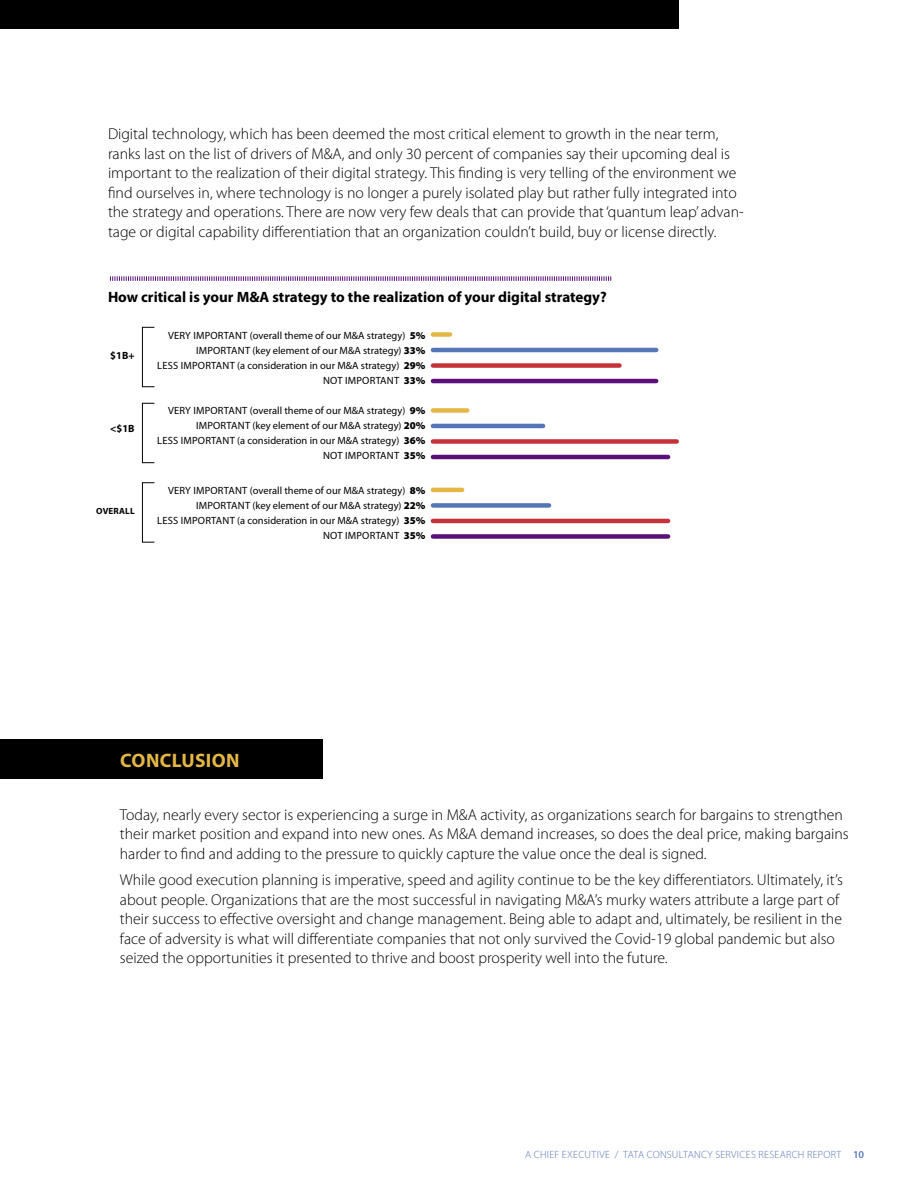
<style>
.page{position:relative;width:918px;height:1188px;background:#fff}
.page>*{position:absolute;margin:0;border:0;box-sizing:border-box;transform-origin:0 0}
.t1{font:700 19.5px "Myriad Pro";letter-spacing:.015em;color:#e4b745}
.t2{font:300 15.75px/19.5px "Myriad Pro";color:#000}
.t3{font:700 15px "Myriad Pro";color:#000}
.t4{font:10.5px/15px "Myriad Pro";color:#000;text-align:right}
.t5{font:300 10.5px "Myriad Pro";letter-spacing:.025em;color:#5677b7}
.t6{font:700 10.5px "Myriad Pro";color:#000}
.t7{font:700 9px "Myriad Pro";letter-spacing:.02em;color:#000}
.s1{font-weight:900}
.s2{font-weight:600}
</style>
<div class="page">
<svg style="left:110px;top:276px;width:502px;height:5px"></svg>
<hr style="left:433px;top:348px;width:223px;height:4px;background:#5677b7">
<div style="left:433px;top:332px;width:17px;height:5px;background:#e4b745"></div>
<div style="left:433px;top:363px;width:187px;height:5px;background:#c63239"></div>
<div style="left:142px;top:327px;width:13px;height:60px;border:1px solid #000"></div>
<hr style="left:433px;top:379px;width:223px;height:4px;background:#5a1078">
<hr style="left:433px;top:424px;width:110px;height:4px;background:#5677b7">
<div style="left:433px;top:408px;width:34px;height:5px;background:#e4b745"></div>
<div style="left:433px;top:439px;width:244px;height:5px;background:#c63239"></div>
<div style="left:142px;top:403px;width:13px;height:60px;border:1px solid #000"></div>
<hr style="left:433px;top:455px;width:235px;height:4px;background:#5a1078">
<div style="left:433px;top:503px;width:116px;height:5px;background:#5677b7"></div>
<hr style="left:433px;top:488px;width:29px;height:4px;background:#e4b745">
<hr style="left:433px;top:519px;width:235px;height:4px;background:#c63239">
<div style="left:142px;top:483px;width:13px;height:59px;border:1px solid #000"></div>
<div style="left:433px;top:534px;width:235px;height:5px;background:#5a1078"></div>
<div style="left:0;top:0;width:678px;height:29px;background:#000"></div>
<div style="left:0;top:739px;width:322px;height:40px;background:#000"></div>
<p class="t2" style="left:108px;top:125px;width:637px">Digital technology, which has been deemed the most critical element to growth in the near term, ranks last on the list of drivers of M&amp;A, and only 30 percent of companies say their upcoming deal is important to the realization of their digital strategy. This finding is very telling of the environment we find ourselves in, where technology is no longer a purely isolated play but rather fully integrated into the strategy and operations. There are now very few deals that can provide that ‘quantum leap’ advan&shy;tage or digital capability differentiation that an organization couldn’t build, buy or license directly.</p>
<p class="t3" style="left:108px;top:287px;width:500px">How critical is your M&amp;A strategy to the realization of your digital strategy?</p>
<p class="t4" style="left:157px;top:328px;width:270px">VERY IMPORTANT (overall theme of our M&amp;A strategy) <span class="s1">5% </span>IMPORTANT (key element of our M&amp;A strategy) <span class="s1">33%<br></span>LESS IMPORTANT (a consideration in our M&amp;A strategy) <span class="s1">29% </span>NOT IMPORTANT <span class="s1">33%</span></p>
<p class="t6" style="left:110px;top:348px;width:26px">$1B+</p>
<p class="t6" style="left:110px;top:422px;width:26px">&lt;$1B</p>
<p class="t7" style="left:96px;top:505px;width:40px">OVERALL</p>
<p class="t4" style="left:157px;top:404px;width:270px">VERY IMPORTANT (overall theme of our M&amp;A strategy) <span class="s1">9% </span>IMPORTANT (key element of our M&amp;A strategy) <span class="s1">20%<br></span>LESS IMPORTANT (a consideration in our M&amp;A strategy) <span class="s1">36% </span>NOT IMPORTANT <span class="s1">35%</span></p>
<p class="t4" style="left:157px;top:483px;width:270px">VERY IMPORTANT (overall theme of our M&amp;A strategy) <span class="s1">8% </span>IMPORTANT (key element of our M&amp;A strategy) <span class="s1">22%<br></span>LESS IMPORTANT (a consideration in our M&amp;A strategy) <span class="s1">35% </span>NOT IMPORTANT <span class="s1">35%</span></p>
<p class="t1" style="left:120px;top:748px;width:121px">CONCLUSION</p>
<p class="t2" style="left:120px;top:805px;width:730px">Today, nearly every sector is experiencing a surge in M&amp;A activity, as organizations search for bargains to strengthen their market position and expand into new ones. As M&amp;A demand increases, so does the deal price, making bargains harder to find and adding to the pressure to quickly capture the value once the deal is signed.</p>
<p class="t2" style="left:120px;top:870px;width:725px">While good execution planning is imperative, speed and agility continue to be the key differentiators. Ultimately, it’s about people. Organizations that are the most successful in navigating M&amp;A’s murky waters attribute a large part of their success to effective oversight and change management. Being able to adapt and, ultimately, be resilient in the face of adversity is what will differentiate companies that not only survived the Covid-19 global pandemic but also seized the opportunities it presented to thrive and boost prosperity well into the future.</p>
<p class="t5" style="left:525px;top:1149px;width:340px">A CHIEF EXECUTIVE / TATA CONSULTANCY SERVICES RESEARCH REPORT <span class="s2">10</span></p>
</div>
